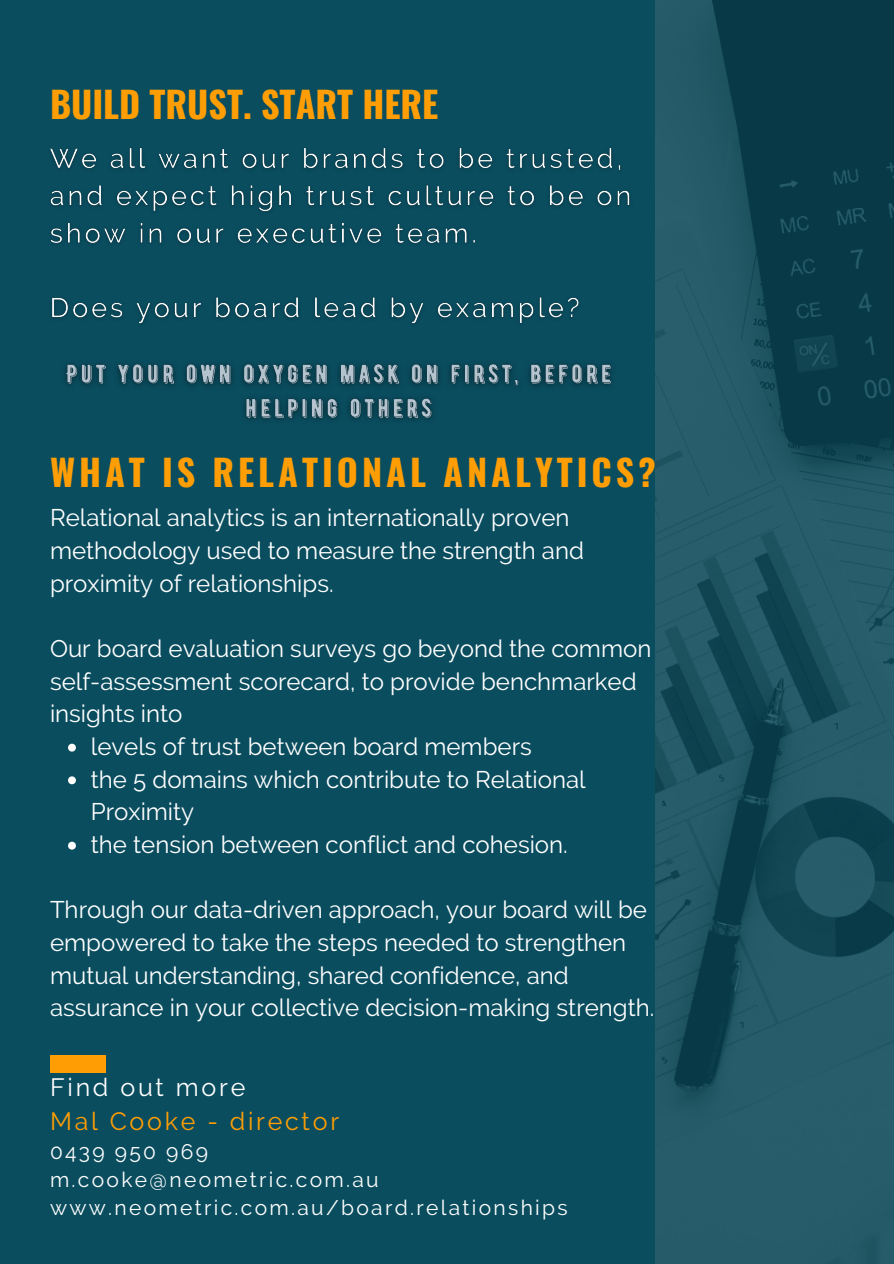
<style>
.page{position:relative;width:894px;height:1264px;background:#fff}
.page>*{position:absolute;margin:0;border:0;box-sizing:border-box;transform-origin:0 0}
.t1{font:700 36px "Oswald";letter-spacing:.11em;color:#ff9e04}
.t2{font:700 36px "Oswald";color:#ff9e04}
.t3{font:24.9px "Raleway";letter-spacing:.11em;color:#ff9e04}
.t4{font:24.9px "Raleway";letter-spacing:.11em;color:#fff}
.t5{font:24px/32.7px "Raleway";color:#fff}
.t6{font:21px/28.2px "Raleway";letter-spacing:.11em;color:#fff}
</style>
<div class="page">
<div style="left:0;top:0;width:893px;height:1263px;background:#0a4d5f"></div>
<img style="left:655px;top:0;width:238px;height:1263px">
<div style="left:50px;top:1055px;width:55px;height:17px;background:#ff9e04"></div>
<img style="left:50px;top:148px;width:580px;height:176px">
<svg style="left:68px;top:743px;width:8px;height:8px"></svg>
<svg style="left:68px;top:776px;width:8px;height:8px"></svg>
<svg style="left:68px;top:841px;width:8px;height:8px"></svg>
<img style="left:64px;top:364px;width:548px;height:56px">
<h1 class="t2" style="left:50px;top:76px;width:390px">BUILD TRUST. START HERE</h1>
<h1 class="t1" style="left:50px;top:443px;width:607px">WHAT IS RELATIONAL ANALYTICS?</h1>
<p class="t5" style="left:50px;top:501px;width:535px">Relational analytics is an internationally proven methodology used to measure the strength and proximity of relationships.</p>
<p class="t5" style="left:50px;top:632px;width:602px">Our board evaluation surveys go beyond the common self-assessment scorecard, to provide benchmarked insights into</p>
<p class="t5" style="left:91px;top:730px;width:496px">levels of trust between board members<br>the 5 domains which contribute to Relational Proximity<br>the tension between conflict and cohesion.</p>
<p class="t5" style="left:50px;top:893px;width:605px">Through our data-driven approach, your board will be empowered to take the steps needed to strengthen mutual understanding, shared confidence, and assurance in your collective decision-making strength.</p>
<p class="t4" style="left:50px;top:1072px;width:197px">Find out more</p>
<p class="t3" style="left:50px;top:1106px;width:290px">Mal Cooke - director</p>
<p class="t6" style="left:50px;top:1137px;width:519px">0439 950 969<br>m.cooke@neometric.com.au www.neometric.com.au/board.relationships</p>
</div>
